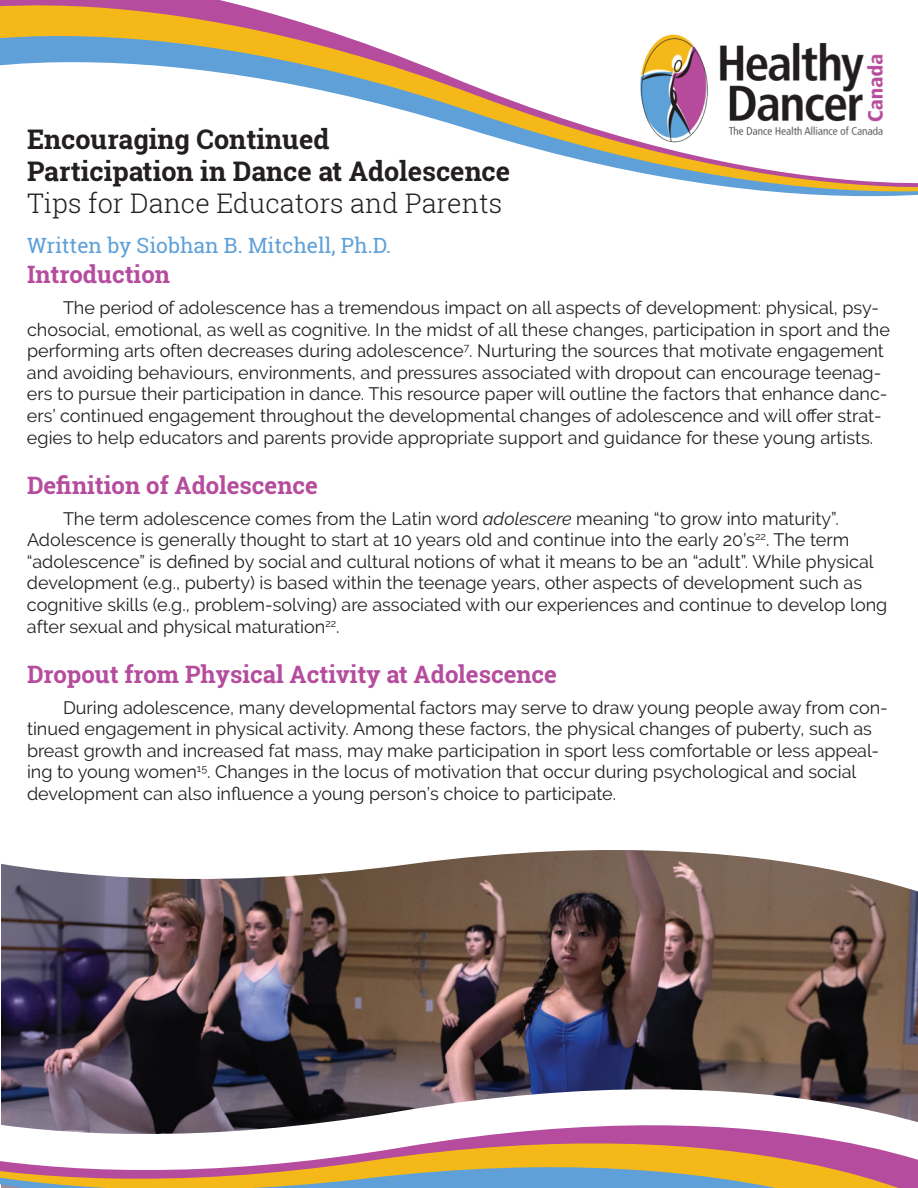
<style>
.page{position:relative;width:918px;height:1188px;background:#fff}
.page>*{position:absolute;margin:0;border:0;box-sizing:border-box;transform-origin:0 0}
.t1{font:700 27px/32.4px "Roboto Slab";color:#231f20}
.t2{font:300 27px "Roboto Slab";color:#231f20}
.t3{font:700 24px "Roboto Slab";color:#b54c9d}
.t4{font:21px "Roboto Slab";color:#5ea0d7}
.t5{font:18px/21.6px "Raleway";color:#231f20}
.s1{font-style:italic}
</style>
<div class="page">
<svg style="left:0;top:0;width:918px;height:197px"></svg>
<img style="left:2px;top:954px;width:916px;height:105px">
<svg style="left:1px;top:850px;width:917px;height:104px"></svg>
<svg style="left:0;top:1059px;width:918px;height:129px"></svg>
<img style="left:633px;top:26px;width:258px;height:124px">
<h1 class="t1" style="left:27px;top:122px;width:485px">Encouraging Continued<br>Participation in Dance at Adolescence</h1>
<h1 class="t2" style="left:27px;top:185px;width:477px">Tips for Dance Educators and Parents</h1>
<p class="t4" style="left:27px;top:231px;width:366px">Written by Siobhan B. Mitchell, Ph.D.</p>
<h2 class="t3" style="left:27px;top:258px;width:145px">Introduction</h2>
<p class="t5" style="left:27px;top:297px;width:864px;text-indent:36px">The period of adolescence has a tremendous impact on all aspects of development: physical, psy&shy;chosocial, emotional, as well as cognitive. In the midst of all these changes, participation in sport and the performing arts often decreases during adolescence<sup>7</sup>. Nurturing the sources that motivate engagement and avoiding behaviours, environments, and pressures associated with dropout can encourage teenag&shy;ers to pursue their participation in dance. This resource paper will outline the factors that enhance danc&shy;ers’ continued engagement throughout the developmental changes of adolescence and will offer strat&shy;egies to help educators and parents provide appropriate support and guidance for these young artists.</p>
<h2 class="t3" style="left:27px;top:469px;width:292px">Definition of Adolescence</h2>
<p class="t5" style="left:27px;top:507px;width:862px;text-indent:36px">The term adolescence comes from the Latin word <span class="s1">adolescere</span> meaning “to grow into maturity”.<br>Adolescence is generally thought to start at 10 years old and continue into the early 20’s<sup>22</sup>. The term “adolescence” is defined by social and cultural notions of what it means to be an “adult”. While physical development (e.g., puberty) is based within the teenage years, other aspects of development such as cognitive skills (e.g., problem-solving) are associated with our experiences and continue to develop long after sexual and physical maturation<sup>22</sup>.</p>
<h2 class="t3" style="left:27px;top:658px;width:532px">Dropout from Physical Activity at Adolescence</h2>
<p class="t5" style="left:27px;top:696px;width:862px;text-indent:36px">During adolescence, many developmental factors may serve to draw young people away from con&shy;tinued engagement in physical activity. Among these factors, the physical changes of puberty, such as breast growth and increased fat mass, may make participation in sport less comfortable or less appeal&shy;ing to young women<sup>15</sup>. Changes in the locus of motivation that occur during psychological and social development can also influence a young person’s choice to participate.</p>
</div>
